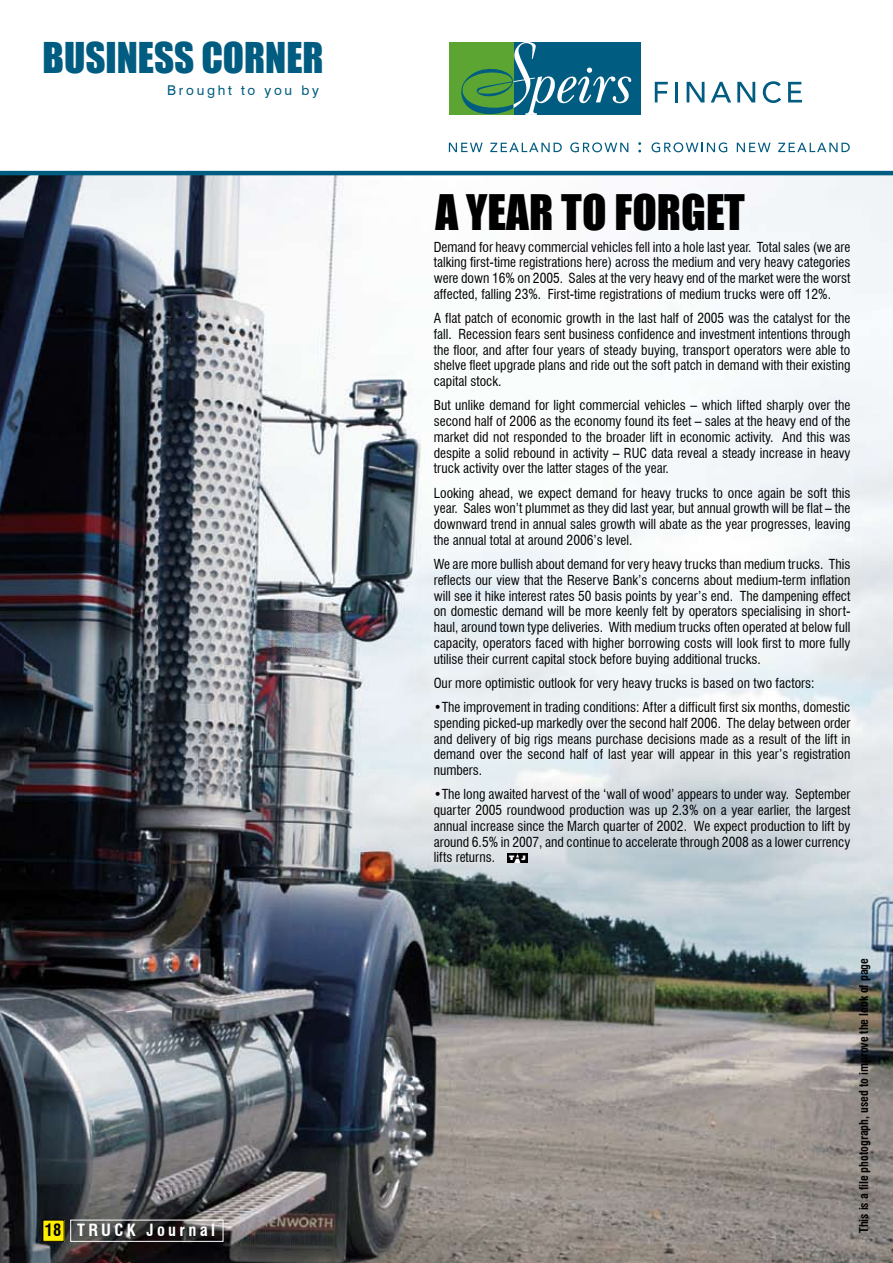
<style>
.page{position:relative;width:893px;height:1263px;background:#fff}
.page>*{position:absolute;margin:0;border:0;box-sizing:border-box;transform-origin:0 0}
.t1{font:45px "Impact";color:#000}
.t2{font:39px "Impact";color:#005c80}
.t3{font:700 condensed 16.5px "Swiss 721 BT";letter-spacing:.2em;color:#fff}
.t4{font:condensed 13.5px/15.8px "Swiss 721 BT";color:#000;text-align:justify}
.t5{font:13.5px "Swiss 721 BT";letter-spacing:.2em;color:#005c80}
.t6{font:700 condensed 12px "Swiss 721 BT";color:#000}
.t7{font:6px "Incised 901 BT Nord";color:#fff}
.s1{color:#000}
</style>
<div class="page">
<img style="left:0;top:175px;width:893px;height:1088px">
<div style="left:70px;top:1220px;width:153px;height:22px;border:1px solid #fff"></div>
<div style="left:43px;top:1220px;width:21px;height:21px;background:#ffed00"></div>
<div style="left:42px;top:1220px;width:23px;height:22px;border:1px solid #000"></div>
<div style="left:513px;top:42px;width:128px;height:73px;background:#005c80"></div>
<div style="left:449px;top:42px;width:64px;height:73px;background:#5ca533"></div>
<svg style="left:461px;top:42px;width:171px;height:73px"></svg>
<svg style="left:655px;top:82px;width:13px;height:20px"></svg>
<hr style="left:675px;top:82px;width:3px;height:20px;background:#005c80">
<svg style="left:687px;top:82px;width:17px;height:20px"></svg>
<svg style="left:711px;top:82px;width:20px;height:20px"></svg>
<svg style="left:737px;top:82px;width:18px;height:20px"></svg>
<svg style="left:763px;top:81px;width:18px;height:22px"></svg>
<svg style="left:788px;top:82px;width:14px;height:20px"></svg>
<svg style="left:449px;top:143px;width:34px;height:9px"></svg>
<svg style="left:490px;top:143px;width:72px;height:9px"></svg>
<svg style="left:570px;top:142px;width:58px;height:10px"></svg>
<svg style="left:638px;top:142px;width:3px;height:10px"></svg>
<svg style="left:651px;top:142px;width:76px;height:10px"></svg>
<svg style="left:737px;top:143px;width:34px;height:9px"></svg>
<svg style="left:778px;top:143px;width:72px;height:9px"></svg>
<hr style="left:0;top:171px;width:893px;height:4px;background:#005c80">
<div style="left:507px;top:853px;width:21px;height:9px;background:#000"></div>
<svg style="left:514px;top:853px;width:6px;height:9px"></svg>
<h2 class="t2" style="left:43px;top:28px;width:283px">BUSINESS CORNER</h2>
<p class="t5" style="left:167px;top:81px;width:153px">Brought to you by</p>
<p class="t3" style="left:45px;top:1220px;width:172px"><span class="s1">18</span> TRUCK Journal</p>
<h1 class="t1" style="left:435px;top:177px;width:311px">A YEAR TO FORGET</h1>
<p class="t4" style="left:434px;top:239px;width:418px">Demand for heavy commercial vehicles fell into a hole last year. Total sales (we are talking first-time registrations here) across the medium and very heavy categories were down 16% on 2005. Sales at the very heavy end of the market were the worst affected, falling 23%. First-time registrations of medium trucks were off 12%.</p>
<p class="t4" style="left:434px;top:310px;width:418px">A flat patch of economic growth in the last half of 2005 was the catalyst for the fall. Recession fears sent business confidence and investment intentions through the floor, and after four years of steady buying, transport operators were able to shelve fleet upgrade plans and ride out the soft patch in demand with their existing capital stock.</p>
<p class="t4" style="left:434px;top:398px;width:418px">But unlike demand for light commercial vehicles – which lifted sharply over the second half of 2006 as the economy found its feet – sales at the heavy end of the market did not responded to the broader lift in economic activity. And this was despite a solid rebound in activity – RUC data reveal a steady increase in heavy truck activity over the latter stages of the year.</p>
<p class="t4" style="left:434px;top:485px;width:418px">Looking ahead, we expect demand for heavy trucks to once again be soft this year. Sales won’t plummet as they did last year, but annual growth will be flat – the downward trend in annual sales growth will abate as the year progresses, leaving the annual total at around 2006’s level.</p>
<p class="t4" style="left:434px;top:556px;width:418px">We are more bullish about demand for very heavy trucks than medium trucks. This reflects our view that the Reserve Bank’s concerns about medium-term inflation will see it hike interest rates 50 basis points by year’s end. The dampening effect on domestic demand will be more keenly felt by operators specialising in short&shy;haul, around town type deliveries. With medium trucks often operated at below full capacity, operators faced with higher borrowing costs will look first to more fully utilise their current capital stock before buying additional trucks.</p>
<p class="t4" style="left:434px;top:675px;width:382px">Our more optimistic outlook for very heavy trucks is based on two factors:</p>
<p class="t4" style="left:434px;top:699px;width:418px">•The improvement in trading conditions: After a difficult first six months, domestic spending picked-up markedly over the second half 2006. The delay between order and delivery of big rigs means purchase decisions made as a result of the lift in demand over the second half of last year will appear in this year’s registration numbers.</p>
<p class="t4" style="left:434px;top:787px;width:418px">•The long awaited harvest of the ‘wall of wood’ appears to under way. September quarter 2005 roundwood production was up 2.3% on a year earlier, the largest annual increase since the March quarter of 2002. We expect production to lift by around 6.5% in 2007, and continue to accelerate through 2008 as a lower currency lifts returns.</p>
<p class="t7" style="left:509px;top:853px;width:18px">T J</p>
<p class="t6" style="left:856px;top:1233px;width:277px;rotate:-90deg">This is a file photograph, used to improve the look of page</p>
</div>
